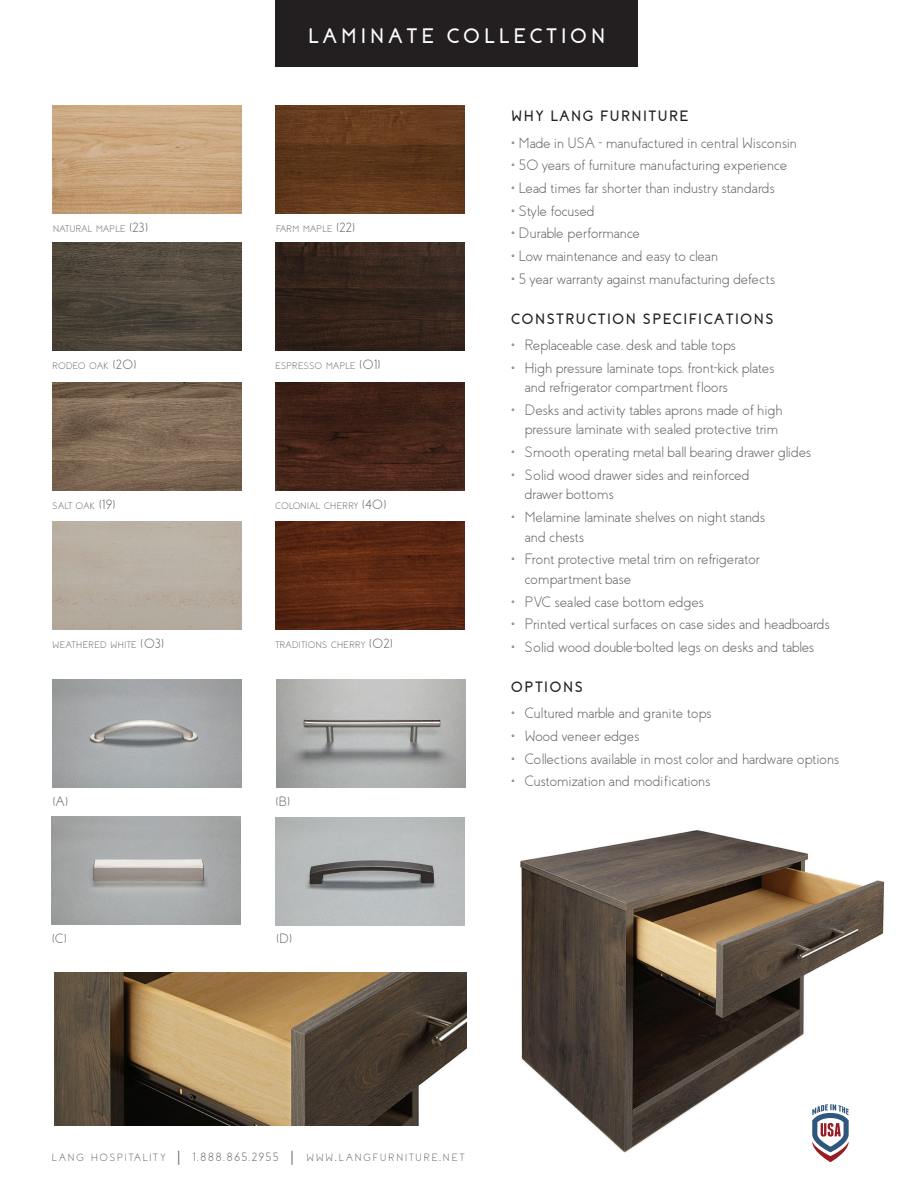
<style>
.page{position:relative;width:918px;height:1188px;background:#fff}
.page>*{position:absolute;margin:0;border:0;box-sizing:border-box;transform-origin:0 0}
.t1{font:700 21px "Coves";letter-spacing:.19em;color:#fff}
.t2{font:300 15px/19.5px "Coves";color:#636366}
.t3{font:300 15px/19.5px "Coves";letter-spacing:.02em;color:#636366}
.t4{font:300 15px/19.5px "Coves";letter-spacing:.025em;color:#636366}
.t5{font:700 15px "Coves";letter-spacing:.1em;color:#231f20}
.t6{font:300 13.5px "Coves";color:#636366}
.t7{font:300 10.5px "Coves";letter-spacing:.19em;color:#636366}
.t8{font:300 9.45px "Coves";letter-spacing:.055em;color:#636366}
.t9{font:300 9.45px "Coves";letter-spacing:.03em;color:#636366}
.s1{font-size:13.5px}
.s2{font-size:18px}
.s3{font-size:12px}
.s4{font-size:15px}
</style>
<div class="page">
<img style="left:520px;top:830px;width:365px;height:333px">
<img style="left:54px;top:972px;width:413px;height:154px">
<div style="left:275px;top:0;width:362px;height:67px;background:#231f20"></div>
<img style="left:276px;top:817px;width:189px;height:108px">
<img style="left:52px;top:817px;width:189px;height:108px">
<img style="left:276px;top:680px;width:189px;height:108px">
<img style="left:53px;top:679px;width:189px;height:108px">
<img style="left:276px;top:106px;width:189px;height:108px">
<img style="left:53px;top:106px;width:189px;height:108px">
<img style="left:276px;top:243px;width:189px;height:108px">
<img style="left:53px;top:243px;width:189px;height:108px">
<img style="left:276px;top:383px;width:189px;height:108px">
<img style="left:53px;top:383px;width:189px;height:108px">
<img style="left:276px;top:522px;width:189px;height:108px">
<div style="left:53px;top:522px;width:189px;height:108px;background:#b8afa2"></div>
<svg style="left:812px;top:1104px;width:37px;height:58px"></svg>
<h1 class="t1" style="left:308px;top:24px;width:299px">LAMINATE COLLECTION</h1>
<p class="t9" style="left:53px;top:223px;width:97px">NATURAL MAPLE <span class="s1">(23)</span></p>
<p class="t8" style="left:276px;top:223px;width:81px">FARM MAPLE <span class="s1">(22)</span></p>
<p class="t8" style="left:52px;top:361px;width:86px">RODEO OAK <span class="s1">(20)</span></p>
<p class="t8" style="left:275px;top:361px;width:107px">ESPRESSO MAPLE <span class="s1">(01)</span></p>
<p class="t8" style="left:52px;top:500px;width:65px">SALT OAK <span class="s1">(19)</span></p>
<p class="t8" style="left:275px;top:500px;width:113px">COLONIAL CHERRY <span class="s1">(40)</span></p>
<p class="t8" style="left:52px;top:639px;width:113px">WEATHERED WHITE <span class="s1">(03)</span></p>
<p class="t8" style="left:275px;top:639px;width:119px">TRADITIONS CHERRY <span class="s1">(02)</span></p>
<p class="t6" style="left:53px;top:793px;width:17px">(A)</p>
<p class="t6" style="left:275px;top:793px;width:16px">(B)</p>
<p class="t6" style="left:52px;top:930px;width:17px">(C)</p>
<p class="t6" style="left:276px;top:931px;width:18px">(D)</p>
<p class="t5" style="left:511px;top:108px;width:179px">WHY LANG FURNITURE</p>
<p class="t2" style="left:511px;top:133px;width:287px">• Made in USA - manufactured in central Wisconsin</p>
<p class="t2" style="left:511px;top:156px;width:277px">• 50 years of furniture manufacturing experience</p>
<p class="t2" style="left:511px;top:178px;width:265px">• Lead times far shorter than industry standards</p>
<p class="t2" style="left:511px;top:201px;width:85px">• Style focused</p>
<p class="t2" style="left:511px;top:224px;width:130px">• Durable performance</p>
<p class="t2" style="left:511px;top:247px;width:208px">• Low maintenance and easy to clean</p>
<p class="t2" style="left:511px;top:269px;width:265px">• 5 year warranty against manufacturing defects</p>
<p class="t5" style="left:511px;top:310px;width:264px">CONSTRUCTION SPECIFICATIONS</p>
<p class="t2" style="left:511px;top:335px;width:226px">• Replaceable case, desk and table tops</p>
<p class="t2" style="left:525px;top:358px;width:251px;text-indent:-14px">• High pressure laminate tops, front-kick plates and refrigerator compartment f loors</p>
<p class="t2" style="left:511px;top:400px;width:273px;text-align:right">• Desks and activity tables aprons made of high pressure laminate with sealed protective trim</p>
<p class="t2" style="left:511px;top:442px;width:301px">• Smooth operating metal ball bearing drawer glides</p>
<p class="t2" style="left:525px;top:465px;width:226px;text-indent:-14px">• Solid wood drawer sides and reinforced drawer bottoms</p>
<p class="t3" style="left:525px;top:507px;width:242px;text-indent:-14px">• Melamine laminate shelves on night stands and chests</p>
<p class="t4" style="left:525px;top:550px;width:237px;text-indent:-14px">• Front protective metal trim on refrigerator compartment base</p>
<p class="t4" style="left:511px;top:592px;width:194px">• PVC sealed case bottom edges</p>
<p class="t2" style="left:511px;top:615px;width:320px">• Printed vertical surfaces on case sides and headboards</p>
<p class="t2" style="left:511px;top:637px;width:304px">• Solid wood double-bolted legs on desks and tables</p>
<p class="t5" style="left:511px;top:678px;width:73px">OPTIONS</p>
<p class="t3" style="left:511px;top:703px;width:202px">• Cultured marble and granite tops</p>
<p class="t2" style="left:511px;top:726px;width:130px">• Wood veneer edges</p>
<p class="t2" style="left:511px;top:749px;width:330px">• Collections available in most color and hardware options</p>
<p class="t3" style="left:511px;top:772px;width:201px">• Customization and modif ications</p>
<p class="t7" style="left:52px;top:1151px;width:414px">LANG HOSPITALIT Y <span class="s2">|</span> <span class="s3">1.888.865.2955</span> <span class="s2">|</span> WWW<span class="s4">.</span>LANGFURNITURE<span class="s4">.</span>NET</p>
</div>
